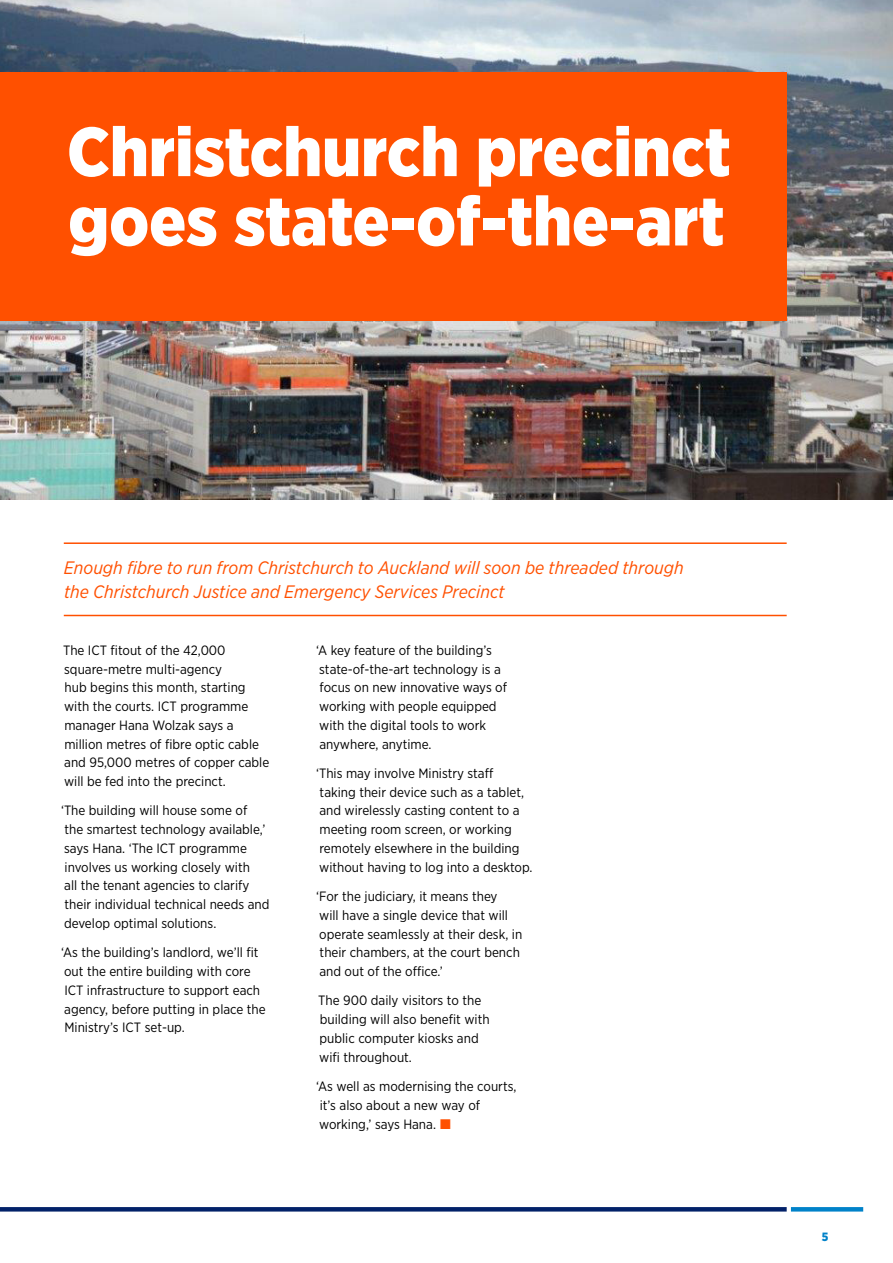
<style>
.page{position:relative;width:893px;height:1263px;background:#fff}
.page>*{position:absolute;margin:0;border:0;box-sizing:border-box;transform-origin:0 0}
.t1{font:900 69.3px/69.3px "Gotham Narrow";color:#fff}
.t2{font:italic 18px/24px "Gotham Narrow";color:#ff5000}
.t3{font:13.5px/18.8px "Gotham Narrow";color:#000}
.t4{font:900 12px "Gotham Narrow";color:#0082c9}
</style>
<div class="page">
<svg style="left:791px;top:1207px;width:72px;height:4px"></svg>
<svg style="left:0;top:1207px;width:787px;height:4px;background:#06256b"></svg>
<img style="left:0;top:0;width:893px;height:500px">
<div style="left:0;top:72px;width:787px;height:249px;background:#ff5000"></div>
<hr style="left:64px;top:542px;width:723px;height:2px;background:#ff5000">
<hr style="left:64px;top:615px;width:723px;height:1px;background:#ff5000">
<h1 class="t1" style="left:67px;top:116px;width:665px">Christchurch precinct goes state-of-the-art</h1>
<h2 class="t2" style="left:64px;top:555px;width:621px">Enough fibre to run from Christchurch to Auckland will soon be threaded through the Christchurch Justice and Emergency Services Precinct</h2>
<p class="t3" style="left:63px;top:640px;width:208px">The ICT fitout of the 42,000 square-metre multi-agency<br>hub begins this month, starting with the courts. ICT programme manager Hana Wolzak says a million metres of fibre optic cable and 95,000 metres of copper cable will be fed into the precinct.</p>
<p class="t3" style="left:61px;top:801px;width:210px">‘The building will house some of the smartest technology available,’ says Hana. ‘The ICT programme involves us working closely with<br>all the tenant agencies to clarify their individual technical needs and develop optimal solutions.</p>
<p class="t3" style="left:61px;top:943px;width:206px">‘As the building’s landlord, we’ll fit out the entire building with core ICT infrastructure to support each agency, before putting in place the Ministry’s ICT set-up.</p>
<p class="t3" style="left:316px;top:640px;width:192px">‘A key feature of the building’s state-of-the-art technology is a focus on new innovative ways of working with people equipped with the digital tools to work anywhere, anytime.</p>
<p class="t3" style="left:316px;top:763px;width:218px">‘This may involve Ministry staff taking their device such as a tablet, and wirelessly casting content to a meeting room screen, or working remotely elsewhere in the building without having to log into a desktop.</p>
<p class="t3" style="left:316px;top:887px;width:208px">‘For the judiciary, it means they<br>will have a single device that will operate seamlessly at their desk, in their chambers, at the court bench and out of the office.’</p>
<p class="t3" style="left:318px;top:991px;width:173px">The 900 daily visitors to the building will also benefit with public computer kiosks and wifi throughout.</p>
<p class="t3" style="left:316px;top:1077px;width:202px">‘As well as modernising the courts, it’s also about a new way of working,’ says Hana.</p>
<p class="t4" style="left:822px;top:1229px;width:8px">5</p>
</div>
